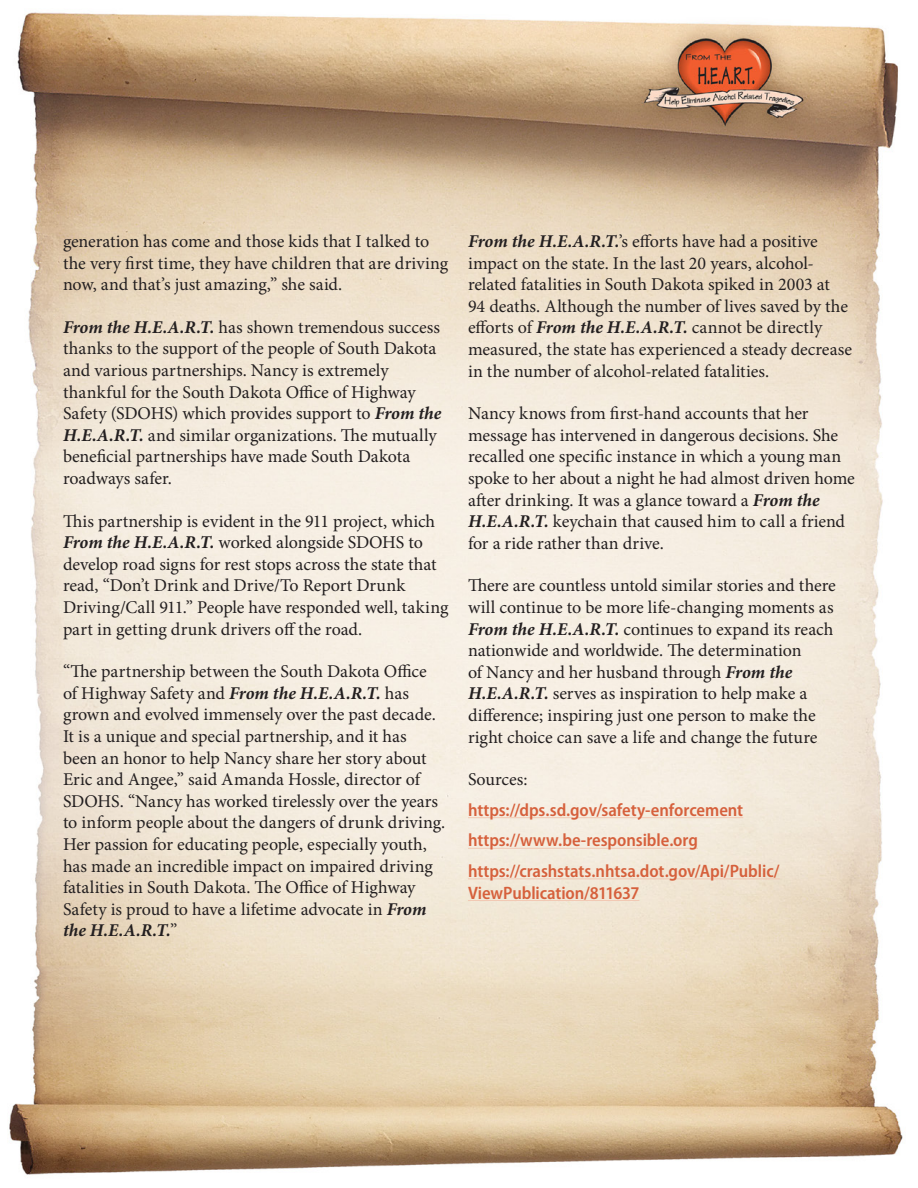
<style>
.page{position:relative;width:918px;height:1188px;background:#fff}
.page>*{position:absolute;margin:0;border:0;box-sizing:border-box;transform-origin:0 0}
.Normal_text{font:18px/21.6px "Minion Pro";letter-spacing:-.005em;color:#231f20}
.hyperlink_paragraphs{font:600 semi-condensed 18px/21.6px "Myriad Pro";letter-spacing:-.005em;color:#d6603c}
.Sources{font:18px "Minion Pro";letter-spacing:.005em;color:#231f20}
.s1{font-weight:700;font-style:italic}
</style>
<div class="page">
<img style="left:9px;top:12px;width:894px;height:1163px">
<hr style="left:468px;top:817px;width:275px;height:1px;background:#f2c9b4">
<hr style="left:468px;top:848px;width:230px;height:1px;background:#f2c9b4">
<hr style="left:468px;top:878px;width:312px;height:1px;background:#f2c9b4">
<hr style="left:468px;top:900px;width:171px;height:1px;background:#f2c9b4">
<p class="Normal_text" style="left:63px;top:231px;width:387px">generation has come and those kids that I talked to the very first time, they have children that are driving now, and that’s just amazing,” she said.</p>
<p class="Normal_text" style="left:63px;top:316px;width:380px"><span class="s1">From the H.E.A.R.T.</span> has shown tremendous success thanks to the support of the people of South Dakota and various partnerships. Nancy is extremely thankful for the South Dakota Office of Highway Safety (SDOHS) which provides support to <span class="s1">From the H.E.A.R.T.</span> and similar organizations. The mutually beneficial partnerships have made South Dakota roadways safer.</p>
<p class="Normal_text" style="left:63px;top:510px;width:387px">This partnership is evident in the 911 project, which <span class="s1">From the H.E.A.R.T.</span> worked alongside SDOHS to develop road signs for rest stops across the state that read, “Don’t Drink and Drive/To Report Drunk Driving/Call 911.” People have responded well, taking part in getting drunk drivers off the road.</p>
<p class="Normal_text" style="left:63px;top:661px;width:384px">“The partnership between the South Dakota Office of Highway Safety and <span class="s1">From the H.E.A.R.T.</span> has grown and evolved immensely over the past decade.<br>It is a unique and special partnership, and it has been an honor to help Nancy share her story about Eric and Angee,” said Amanda Hossle, director of SDOHS. “Nancy has worked tirelessly over the years to inform people about the dangers of drunk driving.<br>Her passion for educating people, especially youth, has made an incredible impact on impaired driving fatalities in South Dakota. The Office of Highway Safety is proud to have a lifetime advocate in <span class="s1">From the H.E.A.R.T.</span>”</p>
<p class="Normal_text" style="left:468px;top:231px;width:386px"><span class="s1">From the H.E.A.R.T.</span>’s efforts have had a positive impact on the state. In the last 20 years, alcohol&shy;related fatalities in South Dakota spiked in 2003 at<br>94 deaths. Although the number of lives saved by the efforts of <span class="s1">From the H.E.A.R.T.</span> cannot be directly measured, the state has experienced a steady decrease in the number of alcohol-related fatalities.</p>
<p class="Normal_text" style="left:468px;top:403px;width:388px">Nancy knows from first-hand accounts that her message has intervened in dangerous decisions. She recalled one specific instance in which a young man spoke to her about a night he had almost driven home after drinking. It was a glance toward a <span class="s1">From the H.E.A.R.T.</span> keychain that caused him to call a friend for a ride rather than drive.</p>
<p class="Normal_text" style="left:468px;top:575px;width:369px">There are countless untold similar stories and there will continue to be more life-changing moments as <span class="s1">From the H.E.A.R.T.</span> continues to expand its reach nationwide and worldwide. The determination<br>of Nancy and her husband through <span class="s1">From the H.E.A.R.T.</span> serves as inspiration to help make a difference; inspiring just one person to make the right choice can save a life and change the future</p>
<p class="Sources" style="left:468px;top:767px;width:61px">Sources:</p>
<p class="hyperlink_paragraphs" style="left:468px;top:799px;width:277px">https://dps.sd.gov/safety-enforcement</p>
<p class="hyperlink_paragraphs" style="left:468px;top:830px;width:232px">https://www.be-responsible.org</p>
<p class="hyperlink_paragraphs" style="left:468px;top:861px;width:313px">https://crashstats.nhtsa.dot.gov/Api/Public/<br>ViewPublication/811637</p>
</div>
